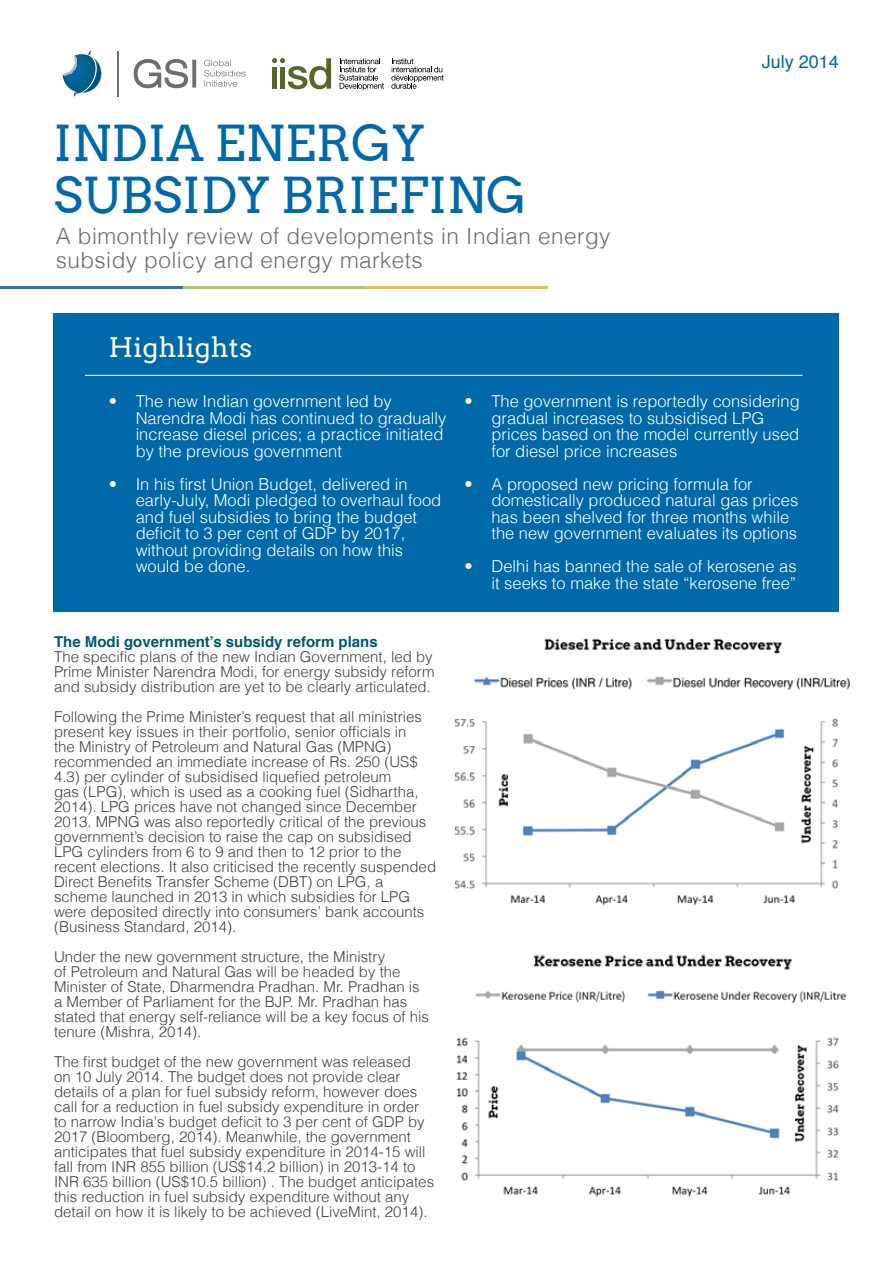
<style>
.page{position:relative;width:893px;height:1263px;background:#fff}
.page>*{position:absolute;margin:0;border:0;box-sizing:border-box;transform-origin:0 0}
.t1{font:49.5px/51.8px "Arvo";color:#0069aa}
.t2{font:27px "Arvo";letter-spacing:.01em;color:#fff}
.t3{font:300 22.5px/24px "Helvetica";letter-spacing:.02em;color:#6d6e71}
.t4{font:18px "Helvetica";color:#0069aa}
.t5{font:300 16.5px/16.5px "Helvetica";color:#fff}
.t6{font:300 15px/15px "Helvetica";color:#414042}
.t7{font:700 15px "Helvetica";color:#005771}
</style>
<div class="page">
<img style="left:456px;top:954px;width:389px;height:243px">
<img style="left:454px;top:638px;width:396px;height:268px">
<svg style="left:272px;top:58px;width:59px;height:31px"></svg>
<svg style="left:339px;top:58px;width:45px;height:32px"></svg>
<svg style="left:391px;top:58px;width:53px;height:31px"></svg>
<svg style="left:63px;top:51px;width:39px;height:46px"></svg>
<hr style="left:117px;top:51px;width:1px;height:45px;background:#6d6e71">
<svg style="left:134px;top:59px;width:112px;height:29px"></svg>
<div style="left:53px;top:314px;width:786px;height:298px;background:#0069aa"></div>
<hr style="left:85px;top:375px;width:717px;height:1px;background:#fff">
<hr style="left:0;top:286px;width:183px;height:3px;background:#2e78a1">
<hr style="left:183px;top:286px;width:182px;height:3px;background:#abcd5e">
<hr style="left:365px;top:286px;width:183px;height:3px;background:#efbe42">
<h1 class="t1" style="left:53px;top:117px;width:475px">INDIA ENERGY<br>SUBSIDY BRIEFING</h1>
<h3 class="t3" style="left:56px;top:223px;width:556px">A bimonthly review of developments in Indian energy subsidy policy and energy markets</h3>
<h2 class="t2" style="left:109px;top:331px;width:145px">Highlights</h2>
<p class="t4" style="left:762px;top:47px;width:79px">July 2014</p>
<p class="t5" style="left:136px;top:392px;width:312px;text-indent:-27px">• The new Indian government led by Narendra Modi has continued to gradually increase diesel prices; a practice initiated by the previous government</p>
<p class="t5" style="left:136px;top:475px;width:307px;text-indent:-27px">• In his first Union Budget, delivered in early-July, Modi pledged to overhaul food and fuel subsidies to bring the budget deficit to 3 per cent of GDP by 2017, without providing details on how this would be done.</p>
<p class="t7" style="left:54px;top:629px;width:325px">The Modi government’s subsidy reform plans</p>
<p class="t6" style="left:54px;top:648px;width:382px">The specific plans of the new Indian Government, led by<br>Prime Minister Narendra Modi, for energy subsidy reform and subsidy distribution are yet to be clearly articulated.</p>
<p class="t6" style="left:54px;top:708px;width:384px">Following the Prime Minister’s request that all ministries present key issues in their portfolio, senior officials in<br>the Ministry of Petroleum and Natural Gas (MPNG) recommended an immediate increase of Rs. 250 (US$ 4.3) per cylinder of subsidised liquefied petroleum<br>gas (LPG), which is used as a cooking fuel (Sidhartha, 2014). LPG prices have not changed since December 2013. MPNG was also reportedly critical of the previous government’s decision to raise the cap on subsidised LPG cylinders from 6 to 9 and then to 12 prior to the recent elections. It also criticised the recently suspended Direct Benefits Transfer Scheme (DBT) on LPG, a scheme launched in 2013 in which subsidies for LPG were deposited directly into consumers’ bank accounts (Business Standard, 2014).</p>
<p class="t6" style="left:54px;top:948px;width:376px">Under the new government structure, the Ministry<br>of Petroleum and Natural Gas will be headed by the Minister of State, Dharmendra Pradhan. Mr. Pradhan is a Member of Parliament for the BJP. Mr. Pradhan has stated that energy self-reliance will be a key focus of his tenure (Mishra, 2014).</p>
<p class="t6" style="left:54px;top:1053px;width:382px">The first budget of the new government was released<br>on 10 July 2014. The budget does not provide clear details of a plan for fuel subsidy reform, however does call for a reduction in fuel subsidy expenditure in order to narrow India's budget deficit to 3 per cent of GDP by 2017 (Bloomberg, 2014). Meanwhile, the government anticipates that fuel subsidy expenditure in 2014-15 will fall from INR 855 billion (US$14.2 billion) in 2013-14 to INR 635 billion (US$10.5 billion) . The budget anticipates this reduction in fuel subsidy expenditure without any detail on how it is likely to be achieved (LiveMint, 2014).</p>
<p class="t5" style="left:491px;top:392px;width:310px;text-indent:-27px">• The government is reportedly considering gradual increases to subsidised LPG prices based on the model currently used for diesel price increases</p>
<p class="t5" style="left:491px;top:475px;width:308px;text-indent:-27px">• A proposed new pricing formula for domestically produced natural gas prices has been shelved for three months while the new government evaluates its options</p>
<p class="t5" style="left:464px;top:557px;width:334px;text-align:right">• Delhi has banned the sale of kerosene as it seeks to make the state “kerosene free”</p>
</div>
